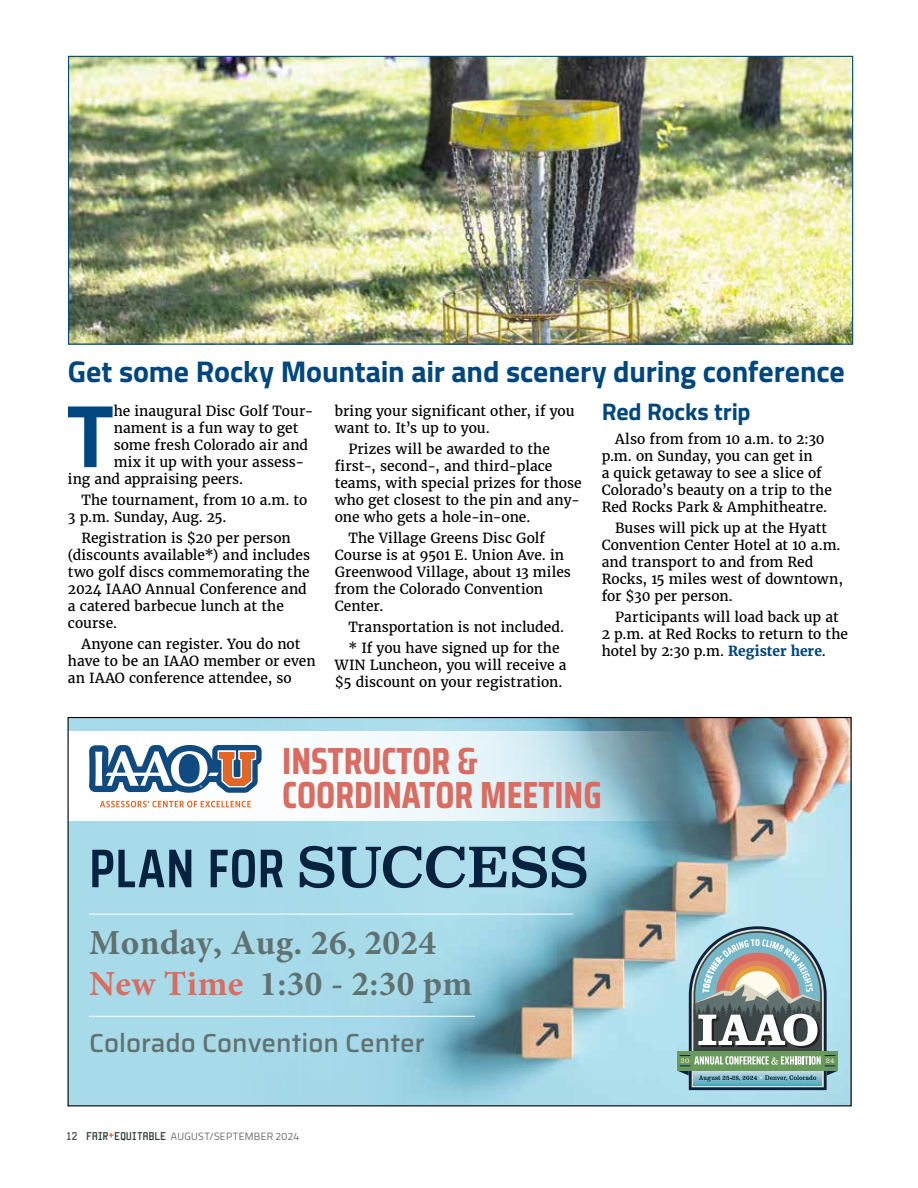
<style>
.page{position:relative;width:918px;height:1188px;background:#fff}
.page>*{position:absolute;margin:0;border:0;box-sizing:border-box;transform-origin:0 0}
.t1{font:700 89.25px "Titillium";color:#00467f}
.t2{font:600 54.6px "Saira Condensed";letter-spacing:.01em;color:#07223f}
.t3{font:700 37.8px/33.9px "Saira Condensed";color:#da6c61}
.t4{font:700 35.25px/41.2px "Minion Pro";letter-spacing:.01em;color:#617170}
.t5{font:700 30px "Titillium";letter-spacing:-.005em;color:#00467f}
.t6{font:500 26.1px "Saira";color:#617170}
.t7{font:700 24px "Titillium";letter-spacing:-.005em;color:#00467f}
.t8{font:13.8px/17.1px "Merriweather";letter-spacing:.005em;color:#000}
.t9{font:300 10.5px "Titillium";letter-spacing:.025em;color:#4f4f51}
.s1{font-weight:700;color:#00467f}
.s2{font-family:"Superclarendon";font-weight:400}
.s3{color:#da6c61}
.s4{font-family:"Manteka";font-weight:400;font-size:9px}
.s5{font-family:"Manteka";font-weight:400;font-size:9px;color:#2d3d3a}
.s6{font-family:"Manteka";font-weight:400;font-size:9px;color:#e5532a}
</style>
<div class="page">
<div style="left:68px;top:718px;width:361px;height:388px;background:#a8dbea"></div>
<img style="left:425px;top:719px;width:425px;height:385px">
<svg style="left:70px;top:732px;width:604px;height:88px;background:#dae9ed"></svg>
<svg style="left:89px;top:745px;width:173px;height:48px;background:#7e92a9"></svg>
<svg style="left:100px;top:801px;width:151px;height:7px"></svg>
<svg style="left:677px;top:926px;width:161px;height:164px;background:#91a7a4"></svg>
<hr style="left:89px;top:914px;width:484px;height:1px;background:#fff">
<hr style="left:89px;top:1016px;width:386px;height:1px;background:#fff">
<img style="left:70px;top:58px;width:781px;height:285px">
<h3 class="t5" style="left:68px;top:349px;width:778px">Get some Rocky Mountain air and scenery during conference</h3>
<h1 class="t1" style="left:67px;top:368px;width:48px">T</h1>
<p class="t8" style="left:114px;top:402px;width:202px">he inaugural Disc Golf Tour-</p>
<p class="t8" style="left:114px;top:419px;width:186px">nament is a fun way to get</p>
<p class="t8" style="left:114px;top:436px;width:196px">some fresh Colorado air and</p>
<p class="t8" style="left:114px;top:453px;width:192px">mix it up with your assess-</p>
<p class="t8" style="left:68px;top:470px;width:177px">ing and appraising peers.</p>
<p class="t8" style="left:68px;top:491px;width:241px;text-indent:13px">The tournament, from 10 a.m. to<br>3 p.m. Sunday, Aug. 25.</p>
<p class="t8" style="left:68px;top:529px;width:244px;text-indent:13px">Registration is $20 per person (discounts available*) and includes two golf discs commemorating the<br>2024 IAAO Annual Conference and a catered barbecue lunch at the course.</p>
<p class="t8" style="left:68px;top:635px;width:249px;text-indent:13px">Anyone can register. You do not have to be an IAAO member or even an IAAO conference attendee, so</p>
<p class="t8" style="left:335px;top:402px;width:241px">bring your significant other, if you want to. It’s up to you.</p>
<p class="t8" style="left:335px;top:440px;width:248px;text-indent:13px">Prizes will be awarded to the first-, second-, and third-place teams, with special prizes for those who get closest to the pin and any&shy;one who gets a hole-in-one.</p>
<p class="t8" style="left:335px;top:529px;width:238px;text-indent:13px">The Village Greens Disc Golf<br>Course is at 9501 E. Union Ave. in<br>Greenwood Village, about 13 miles from the Colorado Convention<br>Center.</p>
<p class="t8" style="left:348px;top:616px;width:217px;line-height:20.7px">Transportation is not included. * If you have signed up for the</p>
<p class="t8" style="left:335px;top:656px;width:233px">WIN Luncheon, you will receive a $5 discount on your registration.</p>
<h3 class="t7" style="left:602px;top:394px;width:150px">Red Rocks trip</h3>
<p class="t8" style="left:602px;top:430px;width:232px;text-indent:13px">Also from from 10 a.m. to 2:30 p.m. on Sunday, you can get in<br>a quick getaway to see a slice of<br>Colorado’s beauty on a trip to the<br>Red Rocks Park &amp; Amphitheatre.</p>
<p class="t8" style="left:602px;top:519px;width:243px;text-indent:13px">Buses will pick up at the Hyatt<br>Convention Center Hotel at 10 a.m. and transport to and from Red<br>Rocks, 15 miles west of downtown, for $30 per person.</p>
<p class="t8" style="left:602px;top:608px;width:248px;text-indent:13px">Participants will load back up at<br>2 p.m. at Red Rocks to return to the hotel by 2:30 p.m. <span class="s1">Register here</span>.</p>
<h3 class="t3" style="left:282px;top:743px;width:321px">INSTRUCTOR &amp;<br>COORDINATOR MEETING</h3>
<h2 class="t2" style="left:89px;top:827px;width:500px">PLAN FOR <span class="s2">SUCCESS</span></h2>
<h3 class="t4" style="left:89px;top:922px;width:385px">Monday, Aug. 26, 2024<br><span class="s3">New Time</span> 1:30 - 2:30 pm</h3>
<h3 class="t6" style="left:89px;top:1023px;width:337px">Colorado Convention Center</h3>
<p class="t9" style="left:67px;top:1128px;width:234px"><span class="s4">12</span> <span class="s5">FAIR</span><span class="s6">+</span><span class="s5">EQUITABLE</span> AUGUST/SEPTEMBER 2024</p>
</div>
